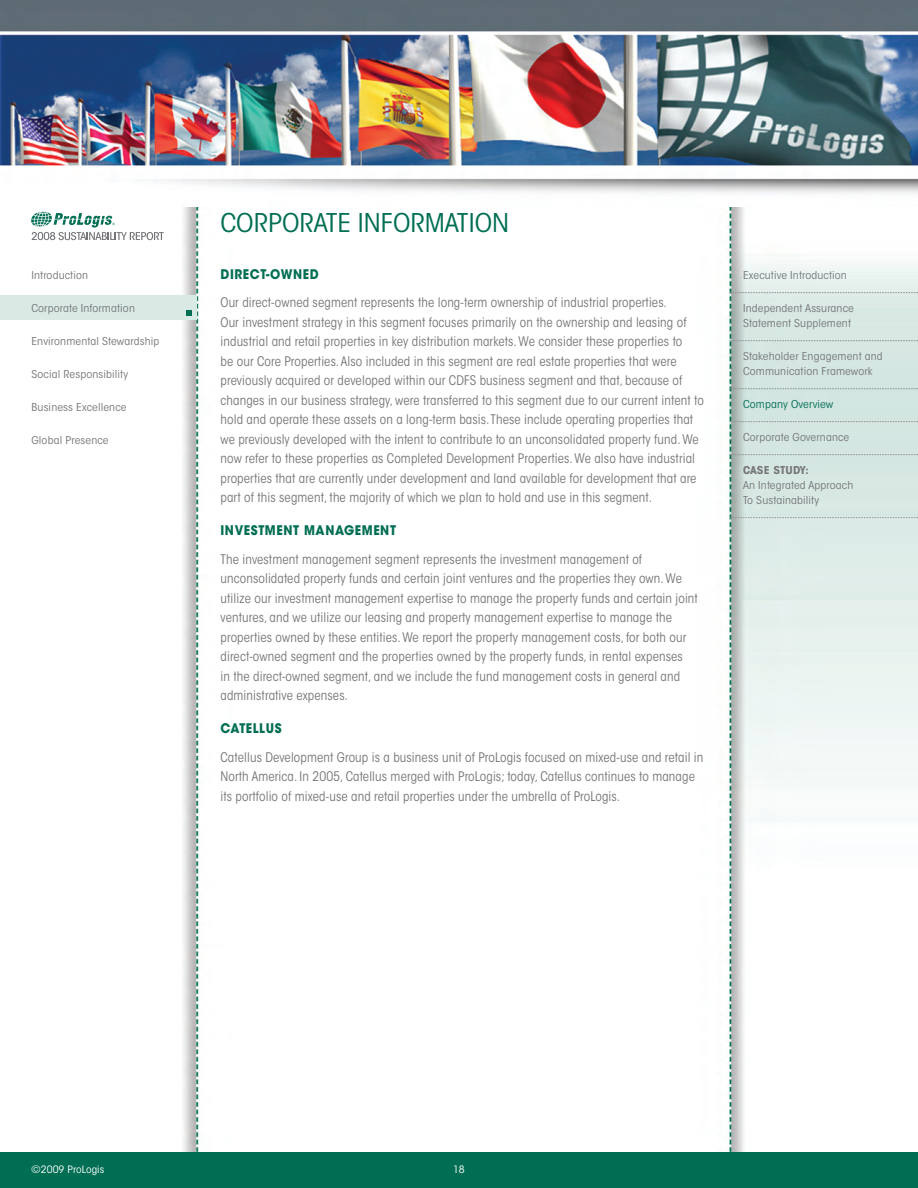
<style>
.page{position:relative;width:918px;height:1188px;background:#fff}
.page>*{position:absolute;margin:0;border:0;box-sizing:border-box;transform-origin:0 0}
.t1{font:condensed 25.65px "ITC Avant Garde Std";color:#006e53;scale:1.11 1}
.t2{font:condensed 13.2px/19.5px "ITC Avant Garde Std";letter-spacing:.01em;color:#76767a}
.t3{font:700 13.2px "ITC Avant Garde Std";letter-spacing:.05em;color:#006e53;scale:.91 1}
.t4{font:condensed 10.8px/15px "ITC Avant Garde Std";letter-spacing:.01em;color:#76767a;scale:1.11 1}
.t5{font:condensed 10.8px "ITC Avant Garde Std";letter-spacing:.01em;color:#006e53;scale:1.11 1}
.t6{font:700 condensed 10.8px "ITC Avant Garde Std";letter-spacing:.01em;color:#76767a;scale:1.11 1}
.t7{font:condensed 10.2px "ITC Avant Garde Std";letter-spacing:.01em;color:#fff;scale:1.11 1}
</style>
<div class="page">
<img style="left:0;top:0;width:918px;height:1152px">
<div style="left:0;top:1152px;width:918px;height:36px;background:#006e53"></div>
<svg style="left:31px;top:212px;width:133px;height:28px"></svg>
<div style="left:0;top:296px;width:196px;height:24px;background:#d9eae5"></div>
<svg style="left:186px;top:310px;width:6px;height:6px"></svg>
<div style="left:220px;top:211px;width:486px;height:36px;background:#fff"></div>
<svg style="left:730px;top:292px;width:188px;height:1px"></svg>
<svg style="left:730px;top:340px;width:188px;height:1px"></svg>
<svg style="left:730px;top:388px;width:188px;height:1px"></svg>
<svg style="left:730px;top:421px;width:188px;height:1px"></svg>
<svg style="left:730px;top:454px;width:188px;height:1px"></svg>
<svg style="left:730px;top:517px;width:188px;height:1px"></svg>
<p class="t4" style="left:32px;top:268px;width:52px">Introduction</p>
<p class="t4" style="left:32px;top:301px;width:95px">Corporate Information</p>
<p class="t4" style="left:32px;top:334px;width:117px">Environmental Stewardship</p>
<p class="t4" style="left:32px;top:367px;width:89px">Social Responsibility</p>
<p class="t4" style="left:32px;top:400px;width:87px">Business Excellence</p>
<p class="t4" style="left:32px;top:433px;width:71px">Global Presence</p>
<h1 class="t1" style="left:220px;top:207px;width:262px">CORPORATE INFORMATION</h1>
<p class="t3" style="left:220px;top:265px;width:109px">DIRECT-OWNED</p>
<p class="t2" style="left:220px;top:293px;width:485px">Our direct-owned segment represents the long-term ownership of industrial properties.<br>Our investment strategy in this segment focuses primarily on the ownership and leasing of industrial and retail properties in key distribution markets. We consider these properties to<br>be our Core Properties. Also included in this segment are real estate properties that were previously acquired or developed within our CDFS business segment and that, because of changes in our business strategy, were transferred to this segment due to our current intent to hold and operate these assets on a long-term basis. These include operating properties that we previously developed with the intent to contribute to an unconsolidated property fund. We now refer to these properties as Completed Development Properties. We also have industrial properties that are currently under development and land available for development that are part of this segment, the majority of which we plan to hold and use in this segment.</p>
<p class="t3" style="left:220px;top:522px;width:194px">INVESTMENT MANAGEMENT</p>
<p class="t2" style="left:220px;top:549px;width:479px">The investment management segment represents the investment management of unconsolidated property funds and certain joint ventures and the properties they own. We utilize our investment management expertise to manage the property funds and certain joint ventures, and we utilize our leasing and property management expertise to manage the properties owned by these entities. We report the property management costs, for both our direct-owned segment and the properties owned by the property funds, in rental expenses<br>in the direct-owned segment, and we include the fund management costs in general and administrative expenses.</p>
<p class="t3" style="left:220px;top:720px;width:69px">CATELLUS</p>
<p class="t2" style="left:220px;top:747px;width:484px">Catellus Development Group is a business unit of ProLogis focused on mixed-use and retail in<br>North America. In 2005, Catellus merged with ProLogis; today, Catellus continues to manage its portfolio of mixed-use and retail properties under the umbrella of ProLogis.</p>
<p class="t4" style="left:743px;top:268px;width:95px">Executive Introduction</p>
<p class="t4" style="left:743px;top:301px;width:101px">Independent Assurance<br>Statement Supplement</p>
<p class="t4" style="left:743px;top:349px;width:127px">Stakeholder Engagement and<br>Communication Framework</p>
<p class="t5" style="left:743px;top:397px;width:83px">Company Overview</p>
<p class="t4" style="left:743px;top:430px;width:97px">Corporate Governance</p>
<p class="t6" style="left:743px;top:463px;width:61px">CASE STUDY:</p>
<p class="t4" style="left:743px;top:478px;width:101px">An Integrated Approach<br>To Sustainability</p>
<p class="t7" style="left:32px;top:1163px;width:67px">©2009 ProLogis</p>
<p class="t7" style="left:453px;top:1163px;width:12px">18</p>
</div>
